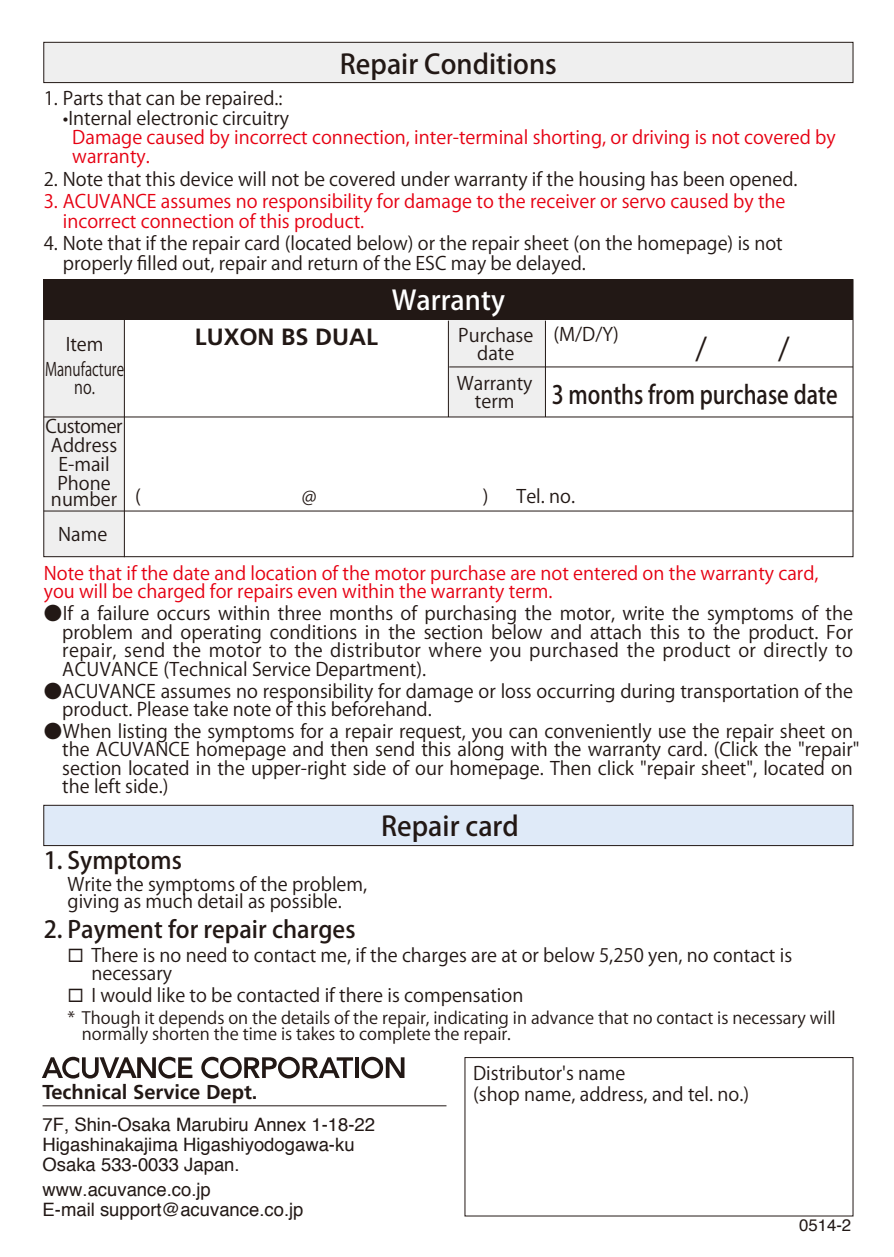
<style>
.page{position:relative;width:894px;height:1257px;background:#fff}
.page>*{position:absolute;margin:0;border:0;box-sizing:border-box;transform-origin:0 0}
.t1{font:30.3px "Koz Go Pro";color:#221815}
.t2{font:500 26.7px "Koz Go Pro";color:#221815}
.t3{font:500 26.7px "Koz Go Pro";color:#fff}
.t4{font:500 25.2px "Koz Go Pro";color:#221815;scale:.85 1}
.t5{font:500 23.4px "Koz Go Pro";color:#221815}
.t6{font:700 23.4px "Frutiger";color:#221815}
.t7{font:700 20.1px "Frutiger";color:#221815}
.t8{font:18.6px/18.6px "Koz Go Pro";color:#221815}
.t9{font:18.6px/19.2px "Koz Go Pro";color:#e60012}
.t10{font:18.6px/20.1px "Helvetica";color:#221815}
.t11{font:18.6px "Koz Go Pro";color:#221815;scale:.8 1}
.t12{font:16.8px/16.8px "Koz Go Pro";color:#221815}
.t13{font:16.8px "Helvetica";color:#221815}
</style>
<div class="page">
<div style="left:448px;top:321px;width:97px;height:96px;background:#efefef"></div>
<div style="left:44px;top:308px;width:80px;height:249px;background:#efefef"></div>
<div style="left:43px;top:42px;width:810px;height:41px;background:#efefef;border:1px solid #221815"></div>
<div style="left:43px;top:805px;width:810px;height:41px;background:#dfeaf8;border:1px solid #221815"></div>
<div style="left:44px;top:279px;width:808px;height:41px;background:#221815"></div>
<hr style="left:44px;top:416px;width:808px;height:1px;background:#221815">
<hr style="left:449px;top:366px;width:403px;height:1px;background:#221815">
<hr style="left:448px;top:321px;width:1px;height:96px;background:#221815">
<hr style="left:545px;top:321px;width:1px;height:96px;background:#221815">
<hr style="left:124px;top:309px;width:1px;height:248px;background:#221815">
<hr style="left:44px;top:510px;width:808px;height:1px;background:#221815">
<div style="left:464px;top:1057px;width:389px;height:159px;border:1px solid #221815"></div>
<hr style="left:43px;top:1105px;width:403px;height:1px;background:#221815">
<hr style="left:355px;top:1057px;width:3px;height:21px;background:#221815">
<svg style="left:42px;top:1057px;width:150px;height:21px"></svg>
<svg style="left:201px;top:1057px;width:152px;height:21px"></svg>
<svg style="left:361px;top:1057px;width:43px;height:21px"></svg>
<h2 class="t2" style="left:340px;top:47px;width:218px">Repair Conditions</h2>
<p class="t8" style="left:44px;top:90px;width:240px">1. Parts that can be repaired.:</p>
<p class="t8" style="left:63px;top:109px;width:228px">•Internal electronic circuitry</p>
<p class="t9" style="left:72px;top:128px;width:764px">Damage caused by incorrect connection, inter-terminal shorting, or driving is not covered by warranty.</p>
<p class="t8" style="left:44px;top:170px;width:755px">2. Note that this device will not be covered under warranty if the housing has been opened.</p>
<p class="t9" style="left:63px;top:192px;width:724px;text-indent:-19px">3. ACUVANCE assumes no responsibility for damage to the receiver or servo caused by the incorrect connection of this product.</p>
<p class="t8" style="left:63px;top:234px;width:721px;text-indent:-19px">4. Note that if the repair card (located below) or the repair sheet (on the homepage) is not properly filled out, repair and return of the ESC may be delayed.</p>
<p class="t8" style="left:45px;top:332px;width:81px;line-height:25.2px;text-align:center">Item<br>Manufacture</p>
<p class="t11" style="left:74px;top:375px;width:27px">no.</p>
<p class="t8" style="left:45px;top:417px;width:79px;text-align:center">Customer<br>Address<br>E-mail<br>Phone</p>
<p class="t8" style="left:51px;top:483px;width:68px;line-height:34.5px;text-align:center">number<br>Name</p>
<h2 class="t3" style="left:392px;top:283px;width:114px">Warranty</h2>
<p class="t6" style="left:195px;top:323px;width:184px">LUXON BS DUAL</p>
<p class="t8" style="left:458px;top:326px;width:77px;text-align:center">Purchase date</p>
<p class="t8" style="left:553px;top:325px;width:67px">(M/D/Y)</p>
<h1 class="t1" style="left:695px;top:330px;width:13px">/</h1>
<h1 class="t1" style="left:778px;top:330px;width:13px">/</h1>
<p class="t8" style="left:456px;top:374px;width:77px;text-align:center">Warranty term</p>
<h3 class="t4" style="left:551px;top:378px;width:338px">3 months from purchase date</h3>
<p class="t8" style="left:135px;top:487px;width:7px">(</p>
<p class="t8" style="left:302px;top:487px;width:16px">@</p>
<p class="t8" style="left:482px;top:487px;width:7px">)</p>
<p class="t8" style="left:516px;top:487px;width:60px">Tel. no.</p>
<p class="t9" style="left:44px;top:564px;width:776px">Note that if the date and location of the motor purchase are not entered on the warranty card, you will be charged for repairs even within the warranty term.</p>
<p class="t8" style="left:62px;top:605px;width:792px;text-align:justify;text-indent:-18px">● If a failure occurs within three months of purchasing the motor, write the symptoms of the problem and operating conditions in the section below and attach this to the product. For repair, send the motor to the distributor where you purchased the product or directly to ACUVANCE (Technical Service Department).</p>
<p class="t8" style="left:62px;top:682px;width:792px;text-indent:-18px">●ACUVANCE assumes no responsibility for damage or loss occurring during transportation of the product. Please take note of this beforehand.</p>
<p class="t8" style="left:62px;top:722px;width:798px;text-indent:-18px">● When listing the symptoms for a repair request, you can conveniently use the repair sheet on the ACUVANCE homepage and then send this along with the warranty card. (Click the "repair" section located in the upper-right side of our homepage. Then click "repair sheet", located on the left side.)</p>
<h2 class="t2" style="left:381px;top:809px;width:139px">Repair card</h2>
<p class="t5" style="left:44px;top:846px;width:140px">1. Symptoms</p>
<p class="t8" style="left:68px;top:876px;width:301px;line-height:16.8px">Write the symptoms of the problem, giving as much detail as possible.</p>
<p class="t5" style="left:44px;top:914px;width:313px">2. Payment for repair charges</p>
<p class="t8" style="left:91px;top:946px;width:702px;text-indent:-24px">◻ There is no need to contact me, if the charges are at or below 5,250 yen, no contact is necessary</p>
<p class="t8" style="left:68px;top:986px;width:457px">◻ I would like to be contacted if there is compensation</p>
<p class="t12" style="left:82px;top:1009px;width:755px;text-indent:-14px">* Though it depends on the details of the repair, indicating in advance that no contact is necessary will normally shorten the time is takes to complete the repair.</p>
<p class="t7" style="left:42px;top:1081px;width:216px">Technical Service Dept.</p>
<p class="t10" style="left:43px;top:1115px;width:334px">7F, Shin-Osaka Marubiru Annex 1-18-22<br>Higashinakajima Higashiyodogawa-ku<br>Osaka 533-0033 Japan.</p>
<p class="t10" style="left:43px;top:1180px;width:262px">www.acuvance.co.jp<br>E-mail support@acuvance.co.jp</p>
<p class="t8" style="left:473px;top:1062px;width:277px;line-height:21.9px">Distributor's name<br>(shop name, address, and tel. no.)</p>
<p class="t13" style="left:799px;top:1212px;width:54px">0514-2</p>
</div>
